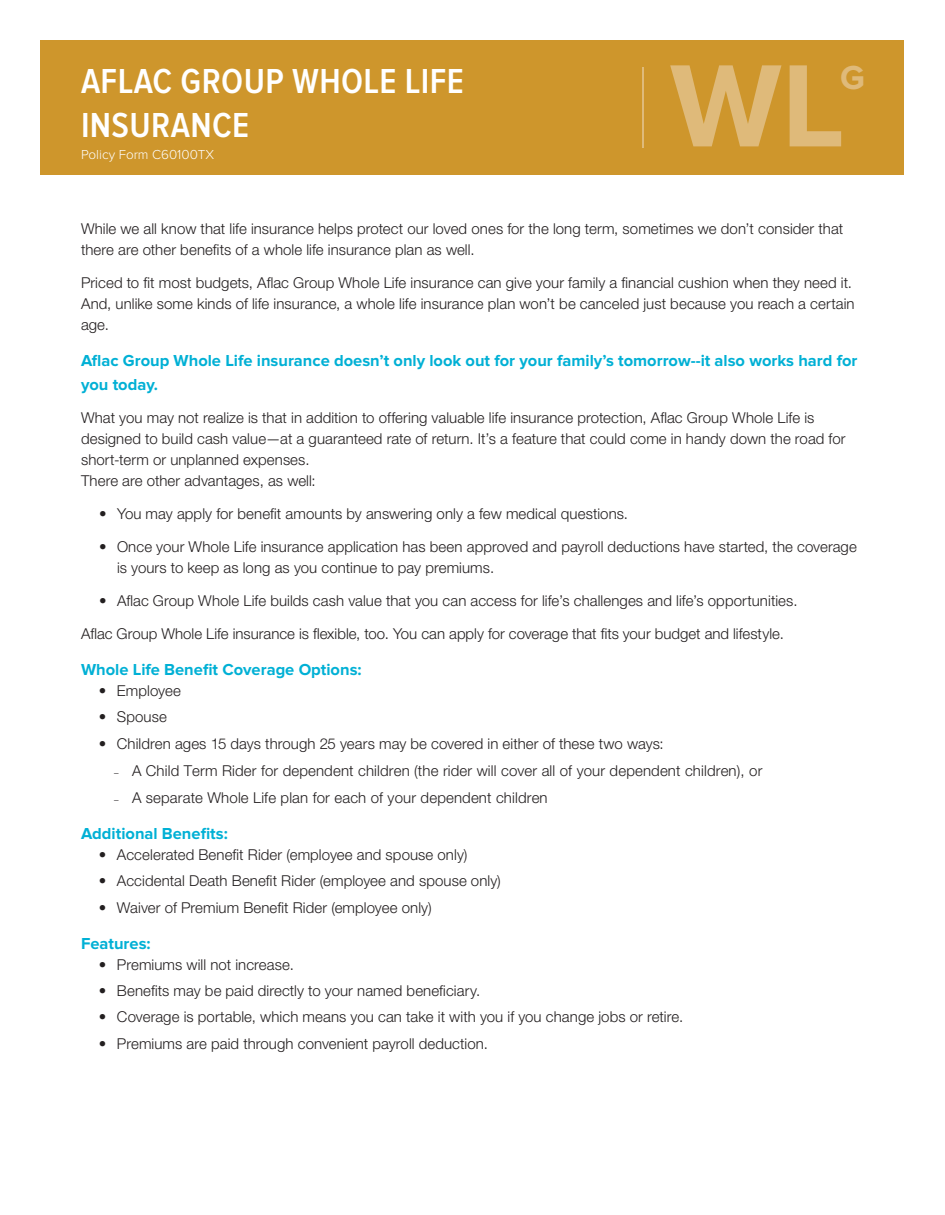
<style>
.page{position:relative;width:945px;height:1215px;background:#fff}
.page>*{position:absolute;margin:0;border:0;box-sizing:border-box;transform-origin:0 0}
.t1{font:700 121.5px "Proxima Nova";color:#dfba7a}
.t2{font:600 36px/43.5px "Proxima Nova Cond";letter-spacing:.01em;color:#fff}
.t3{font:700 34.5px "Proxima Nova";color:#dfba7a}
.t4{font:700 16.5px/24px "Proxima Nova";color:#00b0d5}
.t5{font:300 15px/21px "Helvetica Neue CELT";letter-spacing:.005em;color:#231f20}
.t6{font:300 13.5px "Proxima Nova";color:#fff}
.s1{font-size:9px}
</style>
<div class="page">
<div style="left:40px;top:40px;width:864px;height:136px;background:#ce962c"></div>
<hr style="left:642px;top:68px;width:2px;height:80px;background:#dfba7a">
<h2 class="t2" style="left:81px;top:61px;width:384px">AFLAC GROUP WHOLE LIFE<br>INSURANCE</h2>
<p class="t6" style="left:81px;top:147px;width:135px">Policy Form C60100TX</p>
<h1 class="t1" style="left:670px;top:36px;width:177px">WL</h1>
<h3 class="t3" style="left:840px;top:58px;width:26px">G</h3>
<p class="t5" style="left:81px;top:218px;width:764px">While we all know that life insurance helps protect our loved ones for the long term, sometimes we don’t consider that there are other benefits of a whole life insurance plan as well.</p>
<p class="t5" style="left:81px;top:272px;width:775px">Priced to fit most budgets, Aflac Group Whole Life insurance can give your family a financial cushion when they need it.<br>And, unlike some kinds of life insurance, a whole life insurance plan won’t be canceled just because you reach a certain age.</p>
<p class="t4" style="left:81px;top:349px;width:778px">Aflac Group Whole Life insurance doesn’t only look out for your family’s tomorrow--it also works hard for you today.</p>
<p class="t5" style="left:81px;top:407px;width:766px">What you may not realize is that in addition to offering valuable life insurance protection, Aflac Group Whole Life is designed to build cash value—at a guaranteed rate of return. It’s a feature that could come in handy down the road for short-term or unplanned expenses.<br>There are other advantages, as well:</p>
<p class="t5" style="left:99px;top:503px;width:531px">• You may apply for benefit amounts by answering only a few medical questions.</p>
<p class="t5" style="left:117px;top:536px;width:741px;text-indent:-18px">• Once your Whole Life insurance application has been approved and payroll deductions have started, the coverage is yours to keep as long as you continue to pay premiums.</p>
<p class="t5" style="left:99px;top:590px;width:700px">• Aflac Group Whole Life builds cash value that you can access for life’s challenges and life’s opportunities.</p>
<p class="t5" style="left:81px;top:623px;width:704px">Aflac Group Whole Life insurance is flexible, too. You can apply for coverage that fits your budget and lifestyle.</p>
<p class="t4" style="left:81px;top:658px;width:282px">Whole Life Benefit Coverage Options:</p>
<p class="t5" style="left:99px;top:680px;width:83px">• Employee</p>
<p class="t5" style="left:99px;top:706px;width:69px">• Spouse</p>
<p class="t5" style="left:99px;top:733px;width:566px">• Children ages 15 days through 25 years may be covered in either of these two ways:</p>
<p class="t5" style="left:114px;top:760px;width:650px"><span class="s1">–</span> A Child Term Rider for dependent children (the rider will cover all of your dependent children), or</p>
<p class="t5" style="left:114px;top:787px;width:435px"><span class="s1">–</span> A separate Whole Life plan for each of your dependent children</p>
<p class="t4" style="left:81px;top:822px;width:148px">Additional Benefits:</p>
<p class="t5" style="left:99px;top:844px;width:370px">• Accelerated Benefit Rider (employee and spouse only)</p>
<p class="t5" style="left:99px;top:870px;width:403px">• Accidental Death Benefit Rider (employee and spouse only)</p>
<p class="t5" style="left:99px;top:897px;width:334px">• Waiver of Premium Benefit Rider (employee only)</p>
<p class="t4" style="left:81px;top:931px;width:71px">Features:</p>
<p class="t5" style="left:99px;top:954px;width:196px">• Premiums will not increase.</p>
<p class="t5" style="left:99px;top:980px;width:383px">• Benefits may be paid directly to your named beneficiary.</p>
<p class="t5" style="left:99px;top:1006px;width:586px">• Coverage is portable, which means you can take it with you if you change jobs or retire.</p>
<p class="t5" style="left:99px;top:1033px;width:390px">• Premiums are paid through convenient payroll deduction.</p>
</div>
